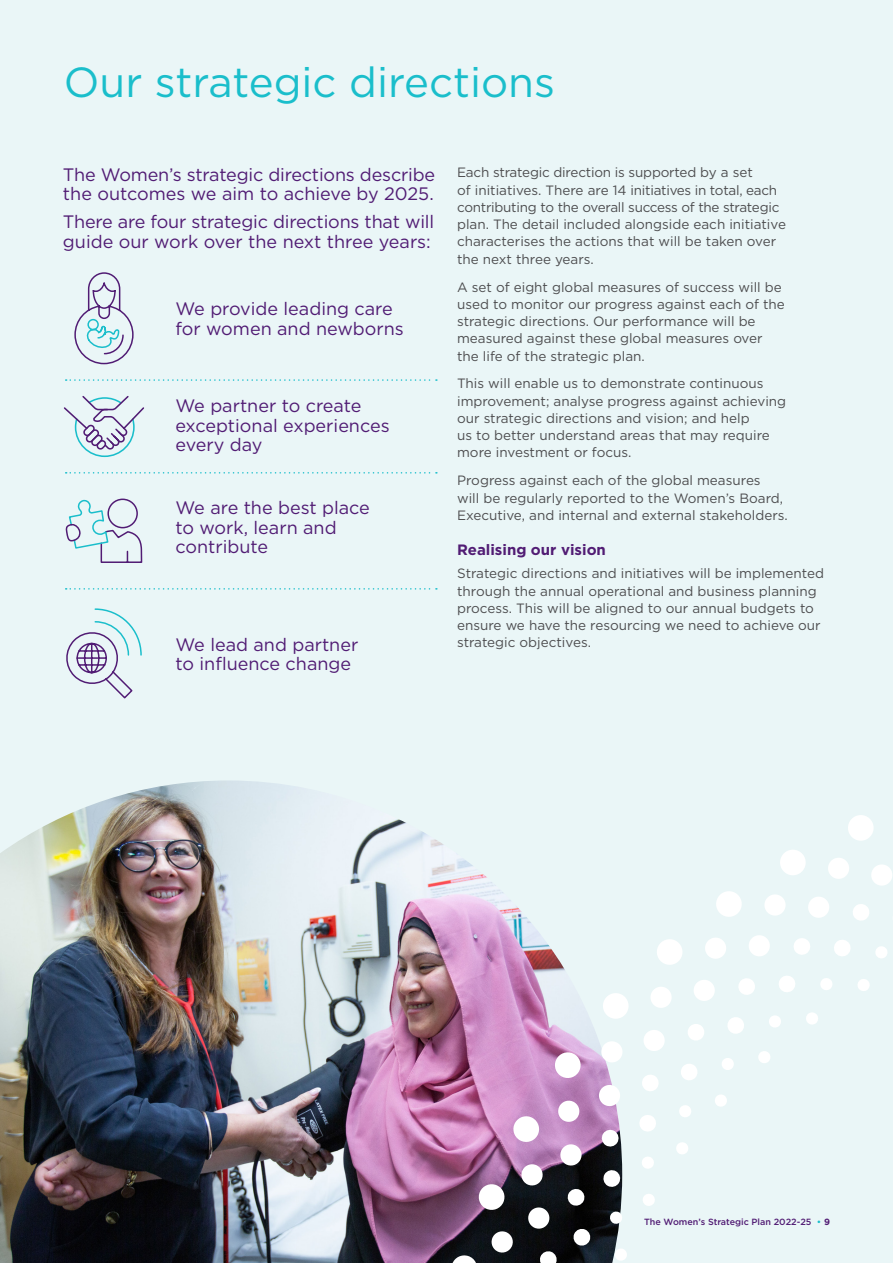
<style>
.page{position:relative;width:893px;height:1263px;background:#eaf6f7}
.page>*{position:absolute;margin:0;border:0;box-sizing:border-box;transform-origin:0 0}
.H2_Pg_Heading_L1{font:42px "Gotham";color:#1abecb}
.H3_IntroPara{font:18px/19.5px "Gotham";color:#511c74}
.H4_Subheading_L1{font:700 15px "Gotham";color:#511c74}
.P_BODY{font:13.5px/17.2px "Gotham";color:#4d4d4f}
.H1-PAGE_INFO-R{font:500 9px "Gotham";color:#511c74}
.s1{color:#1abecb}
.s2{font-weight:700}
</style>
<div class="page">
<img style="left:0;top:780px;width:416px;height:483px">
<svg style="left:416px;top:815px;width:476px;height:448px"></svg>
<svg style="left:66px;top:472px;width:371px;height:2px"></svg>
<svg style="left:66px;top:379px;width:371px;height:2px"></svg>
<svg style="left:66px;top:588px;width:371px;height:2px"></svg>
<svg style="left:64px;top:396px;width:80px;height:62px"></svg>
<svg style="left:74px;top:272px;width:60px;height:93px"></svg>
<svg style="left:66px;top:608px;width:76px;height:91px"></svg>
<svg style="left:65px;top:498px;width:78px;height:65px"></svg>
<h2 class="H2_Pg_Heading_L1" style="left:64px;top:56px;width:493px">Our strategic directions</h2>
<h3 class="H3_IntroPara" style="left:63px;top:164px;width:374px">The Women’s strategic directions describe the outcomes we aim to achieve by 2025.</h3>
<h3 class="H3_IntroPara" style="left:63px;top:212px;width:373px">There are four strategic directions that will guide our work over the next three years:</h3>
<h3 class="H3_IntroPara" style="left:176px;top:299px;width:230px">We provide leading care for women and newborns</h3>
<h3 class="H3_IntroPara" style="left:176px;top:396px;width:216px">We partner to create exceptional experiences every day</h3>
<h3 class="H3_IntroPara" style="left:176px;top:498px;width:196px">We are the best place to work, learn and contribute</h3>
<h3 class="H3_IntroPara" style="left:176px;top:634px;width:184px">We lead and partner to influence change</h3>
<p class="P_BODY" style="left:457px;top:164px;width:330px">Each strategic direction is supported by a set<br>of initiatives. There are 14 initiatives in total, each contributing to the overall success of the strategic plan. The detail included alongside each initiative characterises the actions that will be taken over the next three years.</p>
<p class="P_BODY" style="left:457px;top:278px;width:329px">A set of eight global measures of success will be used to monitor our progress against each of the strategic directions. Our performance will be measured against these global measures over the life of the strategic plan.</p>
<p class="P_BODY" style="left:457px;top:375px;width:331px">This will enable us to demonstrate continuous improvement; analyse progress against achieving our strategic directions and vision; and help<br>us to better understand areas that may require more investment or focus.</p>
<p class="P_BODY" style="left:457px;top:472px;width:332px">Progress against each of the global measures<br>will be regularly reported to the Women’s Board,<br>Executive, and internal and external stakeholders.</p>
<h4 class="H4_Subheading_L1" style="left:457px;top:539px;width:150px">Realising our vision</h4>
<p class="P_BODY" style="left:457px;top:565px;width:368px">Strategic directions and initiatives will be implemented through the annual operational and business planning process. This will be aligned to our annual budgets to ensure we have the resourcing we need to achieve our strategic objectives.</p>
<h1 class="H1-PAGE_INFO-R" style="left:644px;top:1216px;width:187px">The Women’s Strategic Plan 2022-25 <span class="s1">•</span> <span class="s2">9</span></h1>
</div>
